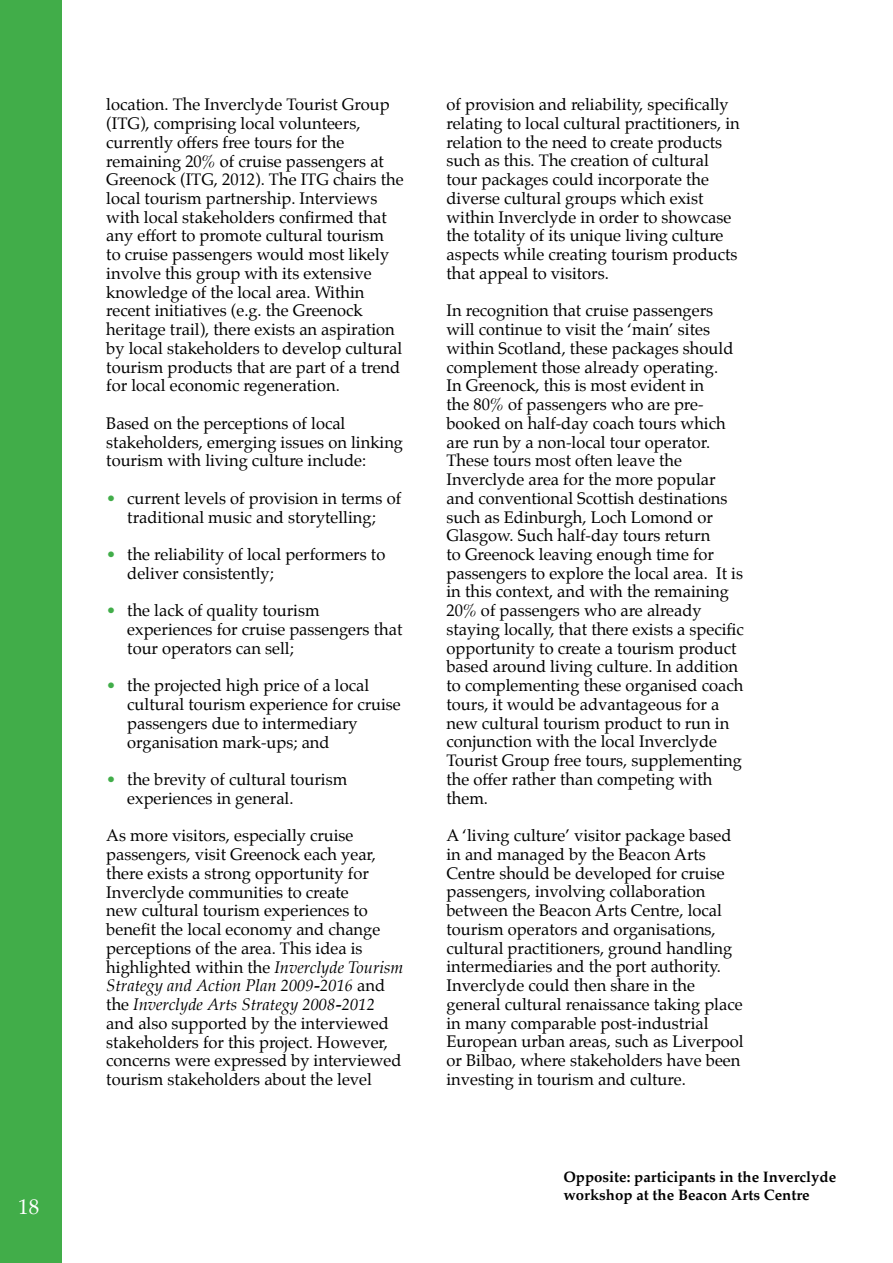
<style>
.page{position:relative;width:893px;height:1263px;background:#fff}
.page>*{position:absolute;margin:0;border:0;box-sizing:border-box;transform-origin:0 0}
.t1{font:21px "Palatino";color:#fff}
.t2{font:16.5px/18.8px "Palatino";color:#000}
.t3{font:700 15px/18px "Palatino";color:#000}
.s1{color:#41ad49}
.s2{font-style:italic}
.s3{font-weight:700;font-style:italic}
</style>
<div class="page">
<div style="left:0;top:0;width:61px;height:1263px;background:#41ad49"></div>
<p class="t1" style="left:18px;top:1190px;width:23px">18</p>
<p class="t2" style="left:106px;top:95px;width:299px">location. The Inverclyde Tourist Group (ITG), comprising local volunteers, currently offers free tours for the remaining 20% of cruise passengers at Greenock (ITG, 2012). The ITG chairs the local tourism partnership. Interviews with local stakeholders confirmed that any effort to promote cultural tourism<br>to cruise passengers would most likely involve this group with its extensive knowledge of the local area. Within recent initiatives (e.g. the Greenock heritage trail), there exists an aspiration by local stakeholders to develop cultural tourism products that are part of a trend for local economic regeneration.</p>
<p class="t2" style="left:106px;top:414px;width:298px">Based on the perceptions of local stakeholders, emerging issues on linking tourism with living culture include:</p>
<p class="t2" style="left:106px;top:489px;width:296px;text-align:center"><span class="s1">•</span> current levels of provision in terms of traditional music and storytelling;</p>
<p class="t2" style="left:127px;top:545px;width:260px;text-indent:-21px"><span class="s1">•</span> the reliability of local performers to deliver consistently;</p>
<p class="t2" style="left:127px;top:601px;width:277px;text-indent:-21px"><span class="s1">•</span> the lack of quality tourism experiences for cruise passengers that tour operators can sell;</p>
<p class="t2" style="left:127px;top:676px;width:275px;text-indent:-21px"><span class="s1">•</span> the projected high price of a local cultural tourism experience for cruise passengers due to intermediary organisation mark-ups; and</p>
<p class="t2" style="left:127px;top:770px;width:222px;text-indent:-21px"><span class="s1">•</span> the brevity of cultural tourism experiences in general.</p>
<p class="t2" style="left:106px;top:826px;width:298px">As more visitors, especially cruise passengers, visit Greenock each year, there exists a strong opportunity for Inverclyde communities to create<br>new cultural tourism experiences to benefit the local economy and change perceptions of the area. This idea is highlighted within the <span class="s2">Inverclyde Tourism Strategy and Action Plan 2009</span><span class="s3">-</span><span class="s2">2016</span> and the <span class="s2">Inverclyde Arts Strategy 2008</span><span class="s3">-</span><span class="s2">2012 </span>and also supported by the interviewed stakeholders for this project. However, concerns were expressed by interviewed tourism stakeholders about the level</p>
<p class="t2" style="left:446px;top:95px;width:295px">of provision and reliability, specifically relating to local cultural practitioners, in relation to the need to create products such as this. The creation of cultural tour packages could incorporate the diverse cultural groups which exist within Inverclyde in order to showcase the totality of its unique living culture aspects while creating tourism products that appeal to visitors.</p>
<p class="t2" style="left:446px;top:301px;width:299px">In recognition that cruise passengers will continue to visit the ‘main’ sites within Scotland, these packages should complement those already operating.<br>In Greenock, this is most evident in<br>the 80% of passengers who are pre&shy;booked on half-day coach tours which are run by a non-local tour operator.<br>These tours most often leave the Inverclyde area for the more popular and conventional Scottish destinations such as Edinburgh, Loch Lomond or Glasgow. Such half-day tours return<br>to Greenock leaving enough time for passengers to explore the local area. It is in this context, and with the remaining 20% of passengers who are already staying locally, that there exists a specific opportunity to create a tourism product based around living culture. In addition to complementing these organised coach tours, it would be advantageous for a new cultural tourism product to run in conjunction with the local Inverclyde Tourist Group free tours, supplementing the offer rather than competing with them.</p>
<p class="t2" style="left:446px;top:826px;width:299px">A ‘living culture’ visitor package based in and managed by the Beacon Arts Centre should be developed for cruise passengers, involving collaboration between the Beacon Arts Centre, local tourism operators and organisations, cultural practitioners, ground handling intermediaries and the port authority.<br>Inverclyde could then share in the general cultural renaissance taking place in many comparable post-industrial European urban areas, such as Liverpool or Bilbao, where stakeholders have been investing in tourism and culture.</p>
<p class="t3" style="left:563px;top:1167px;width:274px">Opposite: participants in the Inverclyde workshop at the Beacon Arts Centre</p>
</div>
